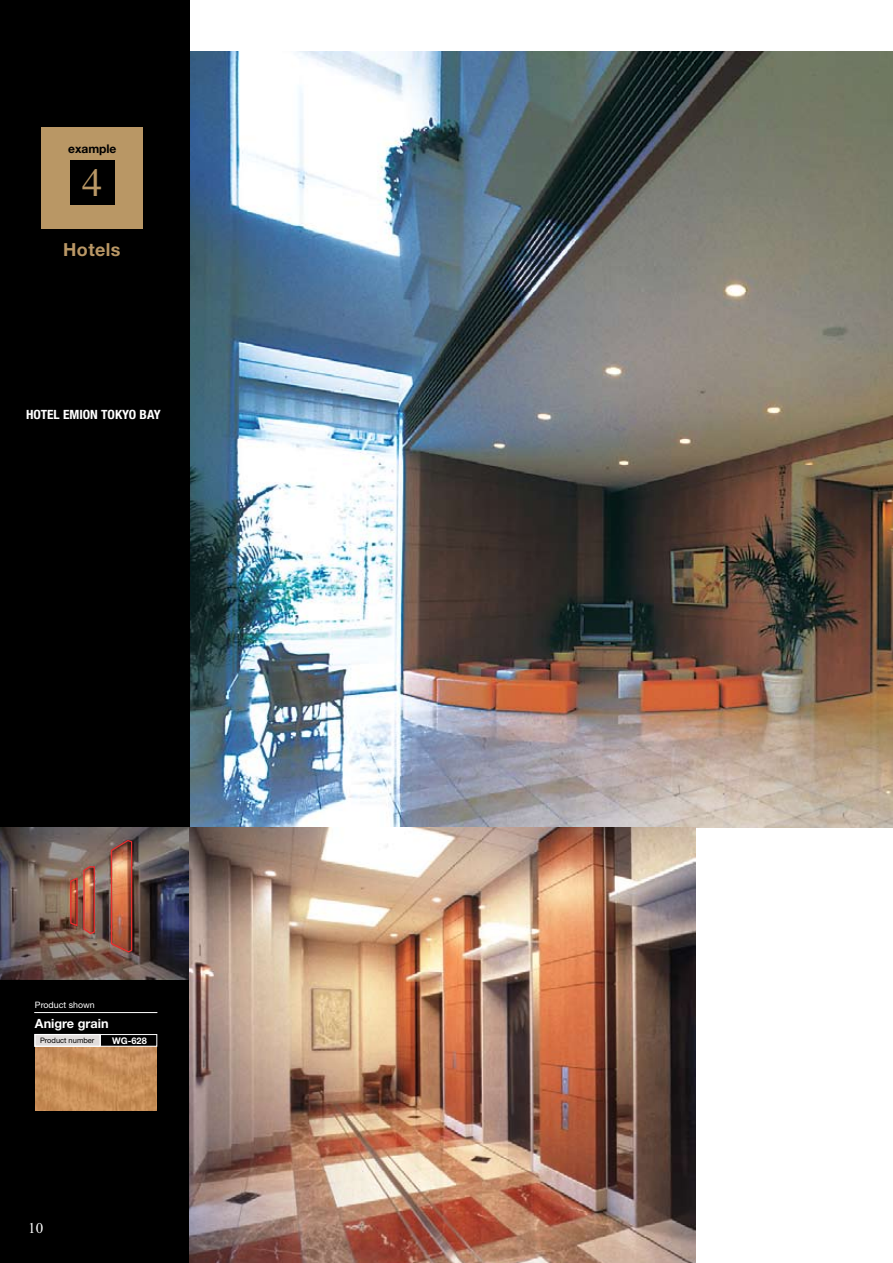
<style>
.page{position:relative;width:893px;height:1263px;background:#fff}
.page>*{position:absolute;margin:0;border:0;box-sizing:border-box;transform-origin:0 0}
.t1{font:40.2px "Times";color:#b99765}
.t2{font:700 18px "Helvetica Neue LT Std";letter-spacing:.02em;color:#b99765}
.t3{font:15px "Times New Roman";color:#fff}
.t4{font:700 condensed 12.75px "Helvetica Neue LT Std";color:#fff;scale:1.05 1}
.t5{font:700 12.75px "Helvetica Neue LT Std";color:#fff}
.t6{font:700 12px "Helvetica Neue LT Std";color:#000}
.t7{font:700 9.15px "Helvetica Neue LT Std";color:#fff}
.t8{font:8.85px "Helvetica Neue LT Std";color:#fff}
.t9{font:7.5px "Helvetica Neue LT Std";color:#000}
</style>
<div class="page">
<img style="left:0;top:0;width:893px;height:1263px">
<p class="t6" style="left:68px;top:141px;width:50px">example</p>
<h1 class="t1" style="left:82px;top:145px;width:22px">4</h1>
<h2 class="t2" style="left:63px;top:238px;width:59px">Hotels</h2>
<p class="t4" style="left:26px;top:406px;width:130px">HOTEL EMION TOKYO BAY</p>
<p class="t8" style="left:35px;top:1000px;width:61px">Product shown</p>
<p class="t5" style="left:35px;top:1015px;width:75px">Anigre grain</p>
<p class="t9" style="left:40px;top:1036px;width:56px">Product number</p>
<p class="t7" style="left:112px;top:1035px;width:36px">WG-628</p>
<p class="t3" style="left:28px;top:1219px;width:16px">10</p>
</div>
